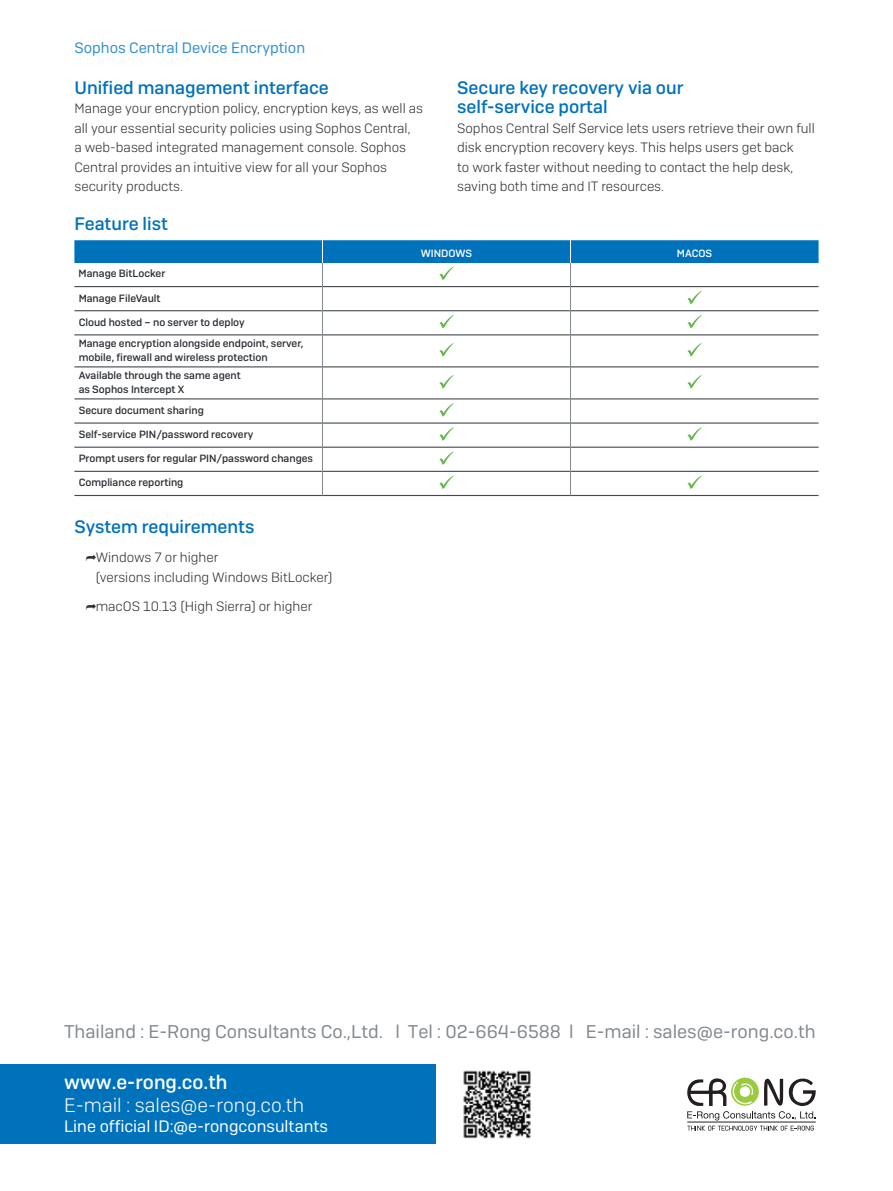
<style>
.page{position:relative;width:893px;height:1191px;background:#fff}
.page>*{position:absolute;margin:0;border:0;box-sizing:border-box;transform-origin:0 0}
.t1{font:300 19.5px "Sophos Sans";color:#fff}
.t2{font:500 19.5px "Sophos Sans";color:#fff}
.t3{font:18.45px "Sophos Sans";color:#82898f}
.t4{font:500 18px/19.5px "Sophos Sans";color:#0072bc}
.t5{font:16.5px "Sophos Sans";color:#fff}
.t6{font:15px "Sophos Sans";color:#328fce}
.t7{font:300 13.5px/19.5px "Sophos Sans";color:#2a2e33}
.t8{font:500 10.5px/21.3px "Sophos Sans";color:#2a2e33}
.t9{font:500 10.5px "Sophos Sans";color:#fff}
</style>
<div class="page">
<hr style="left:74px;top:366px;width:248px;height:1px;background:#454a4f">
<hr style="left:74px;top:398px;width:248px;height:1px;background:#454a4f">
<hr style="left:74px;top:422px;width:248px;height:1px;background:#454a4f">
<hr style="left:74px;top:446px;width:248px;height:2px;background:#454a4f">
<hr style="left:74px;top:471px;width:248px;height:1px;background:#454a4f">
<hr style="left:74px;top:495px;width:248px;height:1px;background:#454a4f">
<hr style="left:323px;top:366px;width:247px;height:1px;background:#454a4f">
<hr style="left:323px;top:398px;width:247px;height:1px;background:#454a4f">
<hr style="left:323px;top:422px;width:247px;height:1px;background:#454a4f">
<hr style="left:323px;top:446px;width:247px;height:2px;background:#454a4f">
<hr style="left:323px;top:471px;width:247px;height:1px;background:#454a4f">
<hr style="left:322px;top:495px;width:248px;height:1px;background:#454a4f">
<hr style="left:571px;top:366px;width:248px;height:1px;background:#454a4f">
<hr style="left:571px;top:398px;width:248px;height:1px;background:#454a4f">
<hr style="left:571px;top:422px;width:248px;height:1px;background:#454a4f">
<hr style="left:571px;top:446px;width:248px;height:2px;background:#454a4f">
<hr style="left:571px;top:471px;width:248px;height:1px;background:#454a4f">
<hr style="left:570px;top:495px;width:249px;height:1px;background:#454a4f">
<hr style="left:322px;top:335px;width:1px;height:32px;background:#81898e">
<hr style="left:322px;top:367px;width:1px;height:32px;background:#81898e">
<svg style="left:322px;top:399px;width:1px;height:96px"></svg>
<hr style="left:570px;top:335px;width:1px;height:32px;background:#81898e">
<hr style="left:570px;top:367px;width:1px;height:32px;background:#81898e">
<svg style="left:570px;top:399px;width:1px;height:96px"></svg>
<svg style="left:74px;top:240px;width:745px;height:95px"></svg>
<svg style="left:439px;top:343px;width:15px;height:13px"></svg>
<svg style="left:687px;top:343px;width:15px;height:13px"></svg>
<svg style="left:439px;top:375px;width:15px;height:13px"></svg>
<svg style="left:687px;top:375px;width:15px;height:13px"></svg>
<svg style="left:439px;top:403px;width:15px;height:14px"></svg>
<svg style="left:439px;top:427px;width:15px;height:14px"></svg>
<svg style="left:687px;top:427px;width:15px;height:14px"></svg>
<svg style="left:439px;top:451px;width:15px;height:14px"></svg>
<svg style="left:439px;top:475px;width:15px;height:14px"></svg>
<svg style="left:687px;top:475px;width:15px;height:14px"></svg>
<div style="left:0;top:1064px;width:436px;height:80px;background:#0072bc"></div>
<img style="left:463px;top:1070px;width:68px;height:69px">
<svg style="left:687px;top:1077px;width:129px;height:53px"></svg>
<hr style="left:687px;top:1121px;width:129px;height:1px;background:#231f20">
<p class="t6" style="left:74px;top:39px;width:232px">Sophos Central Device Encryption</p>
<h3 class="t4" style="left:74px;top:78px;width:256px">Unified management interface</h3>
<p class="t7" style="left:74px;top:99px;width:350px">Manage your encryption policy, encryption keys, as well as all your essential security policies using Sophos Central,<br>a web-based integrated management console. Sophos Central provides an intuitive view for all your Sophos security products.</p>
<h3 class="t4" style="left:74px;top:214px;width:95px">Feature list</h3>
<p class="t9" style="left:421px;top:247px;width:53px">WINDOWS</p>
<p class="t9" style="left:677px;top:247px;width:37px">MACOS</p>
<p class="t8" style="left:79px;top:263px;width:88px">Manage BitLocker</p>
<p class="t8" style="left:79px;top:287px;width:83px">Manage FileVault</p>
<p class="t8" style="left:79px;top:311px;width:226px">Cloud hosted – no server to deploy<br>Manage encryption alongside endpoint, server,</p>
<p class="t8" style="left:79px;top:347px;width:191px;line-height:18.5px">mobile, firewall and wireless protection<br>Available through the same agent</p>
<p class="t8" style="left:79px;top:378px;width:127px">as Sophos Intercept X<br>Secure document sharing</p>
<p class="t8" style="left:79px;top:423px;width:176px">Self-service PIN/password recovery</p>
<p class="t8" style="left:79px;top:448px;width:236px">Prompt users for regular PIN/password changes</p>
<p class="t8" style="left:79px;top:472px;width:106px">Compliance reporting</p>
<h3 class="t4" style="left:74px;top:516px;width:182px">System requirements</h3>
<h3 class="t4" style="left:457px;top:78px;width:228px">Secure key recovery via our self-service portal</h3>
<p class="t7" style="left:457px;top:118px;width:359px">Sophos Central Self Service lets users retrieve their own full disk encryption recovery keys. This helps users get back<br>to work faster without needing to contact the help desk, saving both time and IT resources.</p>
<p class="t7" style="left:96px;top:547px;width:238px">Windows 7 or higher<br>(versions including Windows BitLocker)</p>
<p class="t7" style="left:96px;top:596px;width:218px">macOS 10.13 (High Sierra) or higher</p>
<h2 class="t3" style="left:64px;top:1021px;width:753px">Thailand : E-Rong Consultants Co.,Ltd. l Tel : 02-664-6588 l E-mail : sales@e-rong.co.th</h2>
<h1 class="t2" style="left:64px;top:1070px;width:165px">www.e-rong.co.th</h1>
<h1 class="t1" style="left:64px;top:1094px;width:242px">E-mail : sales@e-rong.co.th</h1>
<p class="t5" style="left:64px;top:1116px;width:265px">Line official ID:@e-rongconsultants</p>
</div>
